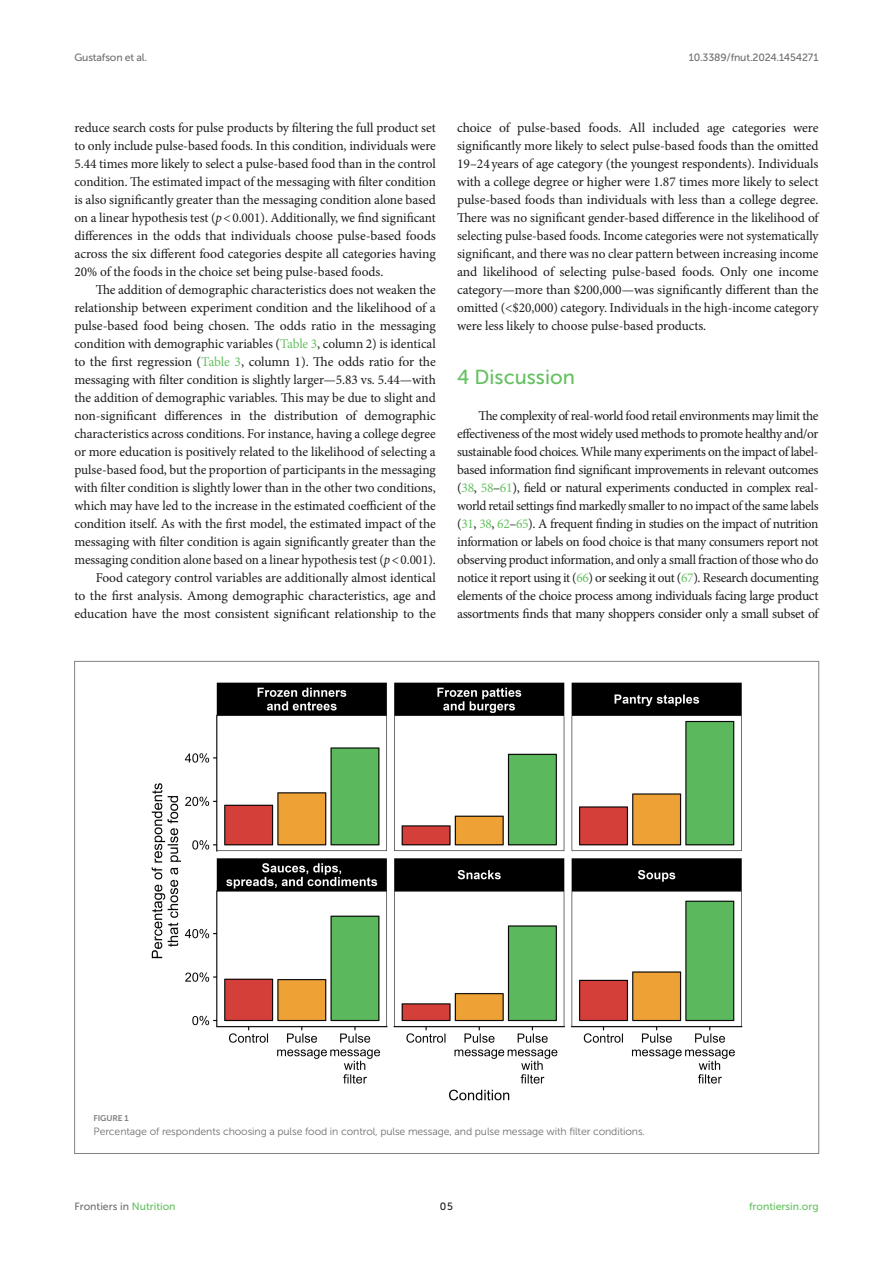
<style>
.page{position:relative;width:893px;height:1263px;background:#fff}
.page>*{position:absolute;margin:0;border:0;box-sizing:border-box;transform-origin:0 0}
.HEAD_1{font:20.25px "Museo Sans 500";color:#65c161}
.TEXT{font:13.5px/18px "Minion Pro";letter-spacing:-.005em;color:#1b1c1b;text-align:justify}
.TEXT_FLUSH{font:13.5px/18px "Minion Pro";letter-spacing:-.03em;color:#1b1c1b;text-align:justify}
.FIG_LEG{font:10.5px "Museo Sans 300";letter-spacing:-.01em;color:#706f70}
.t1{font:10.5px "Museo Sans 500";letter-spacing:-.015em;color:#706f70}
.t2{font:10.5px "Museo Sans 500";color:#65c161}
.t3{font:10.5px "Museo Sans 500";color:#1b1c1b}
.FIG_HD{font:8.25px "Museo Sans 700";letter-spacing:-.01em;color:#7e7f7f}
.s1{font-style:italic}
.s2{color:#65c161}
</style>
<div class="page">
<img style="left:151px;top:682px;width:592px;height:419px">
<p class="t1" style="left:74px;top:51px;width:74px">Gustafson et al.</p>
<p class="t1" style="left:689px;top:51px;width:131px">10.3389/fnut.2024.1454271</p>
<p class="TEXT" style="left:74px;top:119px;width:363px">reduce search costs for pulse products by filtering the full product set to only include pulse-based foods. In this condition, individuals were 5.44 times more likely to select a pulse-based food than in the control condition. The estimated impact of the messaging with filter condition is also significantly greater than the messaging condition alone based on a linear hypothesis test (<span class="s1">p</span>&lt;0.001). Additionally, we find significant differences in the odds that individuals choose pulse-based foods across the six different food categories despite all categories having 20% of the foods in the choice set being pulse-based foods.</p>
<p class="TEXT" style="left:74px;top:281px;width:363px;text-indent:21px">The addition of demographic characteristics does not weaken the relationship between experiment condition and the likelihood of a pulse-based food being chosen. The odds ratio in the messaging condition with demographic variables (<span class="s2">Table 3</span>, column 2) is identical to the first regression (<span class="s2">Table 3</span>, column 1). The odds ratio for the messaging with filter condition is slightly larger—5.83 vs. 5.44—with the addition of demographic variables. This may be due to slight and non-significant differences in the distribution of demographic characteristics across conditions. For instance, having a college degree or more education is positively related to the likelihood of selecting a pulse-based food, but the proportion of participants in the messaging with filter condition is slightly lower than in the other two conditions, which may have led to the increase in the estimated coefficient of the condition itself. As with the first model, the estimated impact of the messaging with filter condition is again significantly greater than the messaging condition alone based on a linear hypothesis test (<span class="s1">p</span>&lt;0.001).</p>
<p class="TEXT" style="left:74px;top:569px;width:363px;text-indent:21px">Food category control variables are additionally almost identical to the first analysis. Among demographic characteristics, age and education have the most consistent significant relationship to the</p>
<p class="TEXT" style="left:457px;top:119px;width:363px">choice of pulse-based foods. All included age categories were significantly more likely to select pulse-based foods than the omitted 19–24years of age category (the youngest respondents). Individuals with a college degree or higher were 1.87 times more likely to select pulse-based foods than individuals with less than a college degree.<br>There was no significant gender-based difference in the likelihood of selecting pulse-based foods. Income categories were not systematically significant, and there was no clear pattern between increasing income and likelihood of selecting pulse-based foods. Only one income category—more than $200,000—was significantly different than the omitted (&lt;$20,000) category. Individuals in the high-income category were less likely to choose pulse-based products.</p>
<p class="HEAD_1" style="left:457px;top:366px;width:119px">4 Discussion</p>
<p class="TEXT_FLUSH" style="left:457px;top:407px;width:363px;text-indent:21px">The complexity of real-world food retail environments may limit the effectiveness of the most widely used methods to promote healthy and/or sustainable food choices. While many experiments on the impact of label&shy;based information find significant improvements in relevant outcomes (<span class="s2">38</span>, <span class="s2">58</span>–<span class="s2">61</span>), field or natural experiments conducted in complex real&shy;world retail settings find markedly smaller to no impact of the same labels (<span class="s2">31</span>, <span class="s2">38</span>, <span class="s2">62</span>–<span class="s2">65</span>). A frequent finding in studies on the impact of nutrition information or labels on food choice is that many consumers report not observing product information, and only a small fraction of those who do notice it report using it (<span class="s2">66</span>) or seeking it out (<span class="s2">67</span>). Research documenting elements of the choice process among individuals facing large product assortments finds that many shoppers consider only a small subset of</p>
<p class="FIG_HD" style="left:94px;top:1113px;width:37px">FIGURE 1</p>
<p class="FIG_LEG" style="left:94px;top:1125px;width:553px">Percentage of respondents choosing a pulse food in control, pulse message, and pulse message with filter conditions.</p>
<p class="t1" style="left:74px;top:1200px;width:103px">Frontiers in <span class="s2">Nutrition</span></p>
<p class="t3" style="left:440px;top:1200px;width:14px">05</p>
<p class="t2" style="left:749px;top:1200px;width:71px">frontiersin.org</p>
</div>
